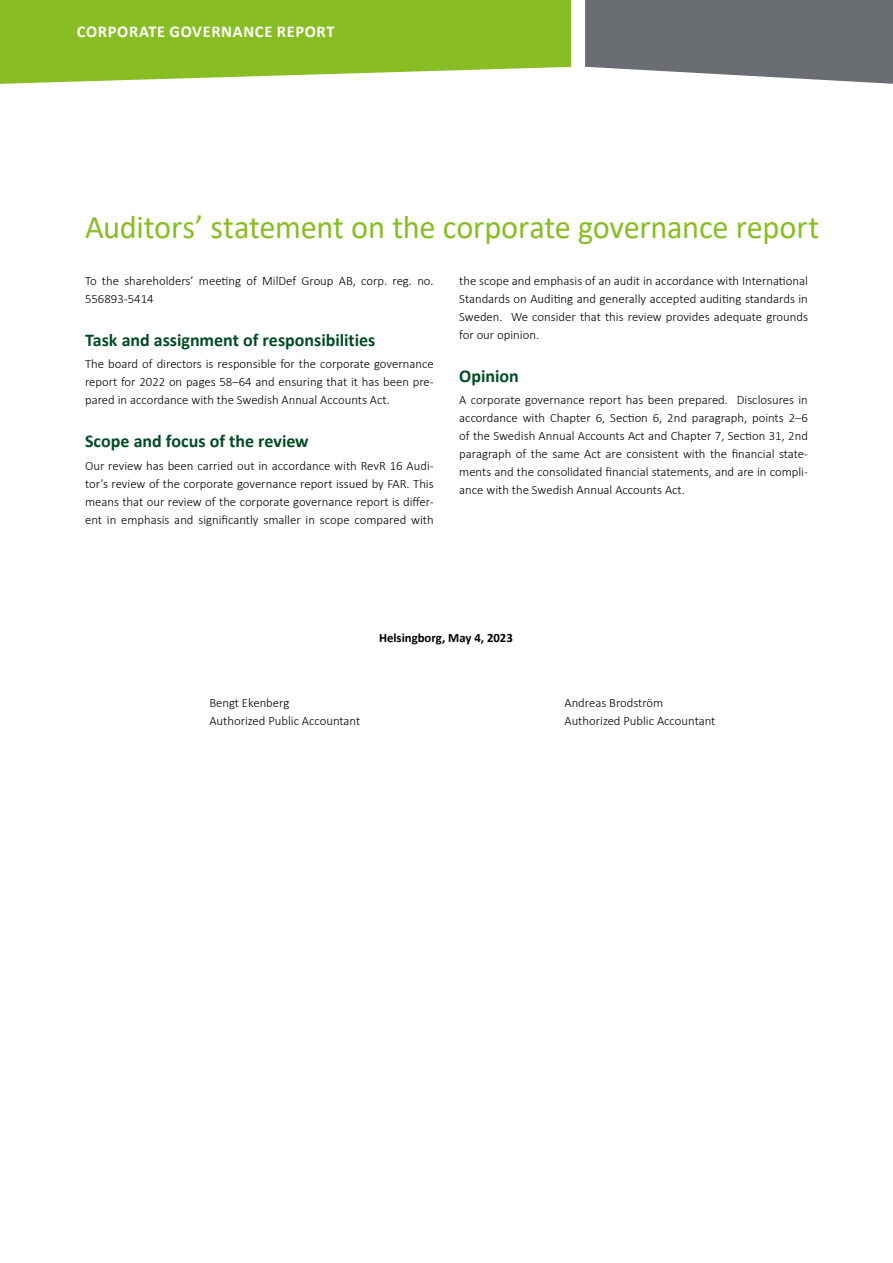
<style>
.page{position:relative;width:893px;height:1263px;background:#fff}
.page>*{position:absolute;margin:0;border:0;box-sizing:border-box;transform-origin:0 0}
.t1{font:33px "Calibri";letter-spacing:-.01em;color:#89bd24}
.t2{font:700 18px "Calibri";color:#004c23}
.t3{font:700 16.5px "Calibri";letter-spacing:.04em;color:#fff}
.t4{font:300 12.75px/18px "Calibri";color:#000;text-align:justify}
.t5{font:700 12.75px "Calibri";color:#000}
</style>
<div class="page">
<svg style="left:0;top:0;width:571px;height:84px;background:#95c33a"></svg>
<svg style="left:585px;top:0;width:308px;height:84px;background:#797c7f"></svg>
<p class="t3" style="left:77px;top:20px;width:259px">CORPORATE GOVERNANCE REPORT</p>
<h1 class="t1" style="left:85px;top:204px;width:736px">Auditors’ statement on the corporate governance report</h1>
<p class="t4" style="left:85px;top:271px;width:350px">To the shareholders’ meeting of MilDef Group AB, corp. reg. no.<br>556893-5414</p>
<h2 class="t2" style="left:85px;top:327px;width:292px">Task and assignment of responsibilities</h2>
<p class="t4" style="left:85px;top:355px;width:350px">The board of directors is responsible for the corporate governance report for 2022 on pages 58–64 and ensuring that it has been pre&shy;pared in accordance with the Swedish Annual Accounts Act.</p>
<h2 class="t2" style="left:85px;top:429px;width:225px">Scope and focus of the review</h2>
<p class="t4" style="left:85px;top:456px;width:350px">Our review has been carried out in accordance with RevR 16 Audi&shy;tor’s review of the corporate governance report issued by FAR. This means that our review of the corporate governance report is differ&shy;ent in emphasis and significantly smaller in scope compared with</p>
<p class="t4" style="left:459px;top:271px;width:350px">the scope and emphasis of an audit in accordance with International Standards on Auditing and generally accepted auditing standards in Sweden. We consider that this review provides adequate grounds for our opinion.</p>
<h2 class="t2" style="left:459px;top:363px;width:61px">Opinion</h2>
<p class="t4" style="left:459px;top:391px;width:350px">A corporate governance report has been prepared. Disclosures in accordance with Chapter 6, Section 6, 2nd paragraph, points 2–6 of the Swedish Annual Accounts Act and Chapter 7, Section 31, 2nd paragraph of the same Act are consistent with the financial state&shy;ments and the consolidated financial statements, and are in compli&shy;ance with the Swedish Annual Accounts Act.</p>
<p class="t5" style="left:379px;top:628px;width:135px">Helsingborg, May 4, 2023</p>
<p class="t4" style="left:209px;top:694px;width:152px">Bengt Ekenberg<br>Authorized Public Accountant</p>
<p class="t4" style="left:564px;top:694px;width:152px">Andreas Brodström<br>Authorized Public Accountant</p>
</div>
